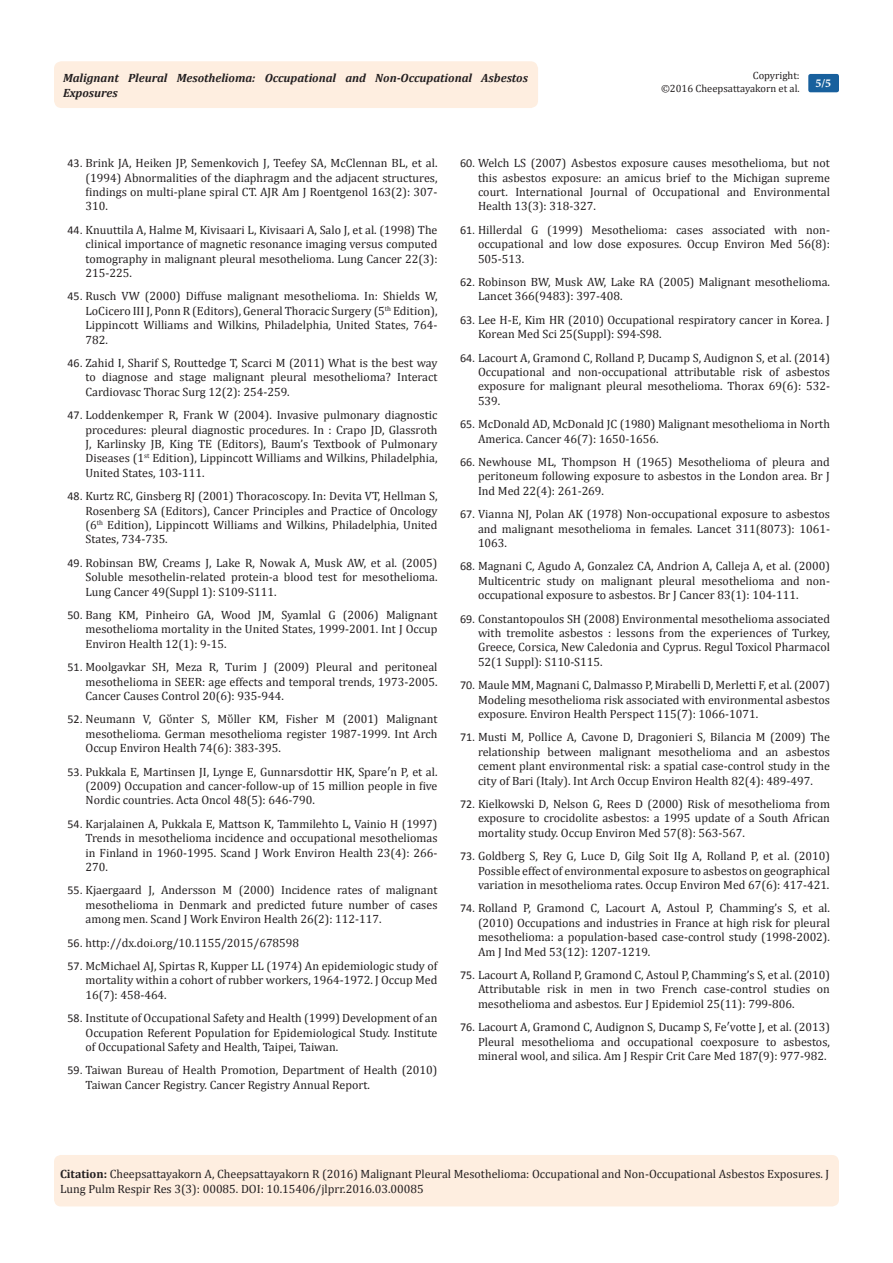
<style>
.page{position:relative;width:893px;height:1263px;background:#fff}
.page>*{position:absolute;margin:0;border:0;box-sizing:border-box;transform-origin:0 0}
.t1{font:12px/14.4px "Cambria";color:#231f20;text-align:justify}
.t2{font:italic 700 12px/14.4px "Cambria";color:#231f20}
.t3{font:700 12px "Minion Pro";color:#fff}
.t4{font:10.5px/12.6px "Cambria";color:#231f20;text-align:right}
.s1{font-family:"Calibri"}
.s2{font-weight:700}
</style>
<div class="page">
<div style="left:54px;top:61px;width:484px;height:47px;background:#feeee0;border-radius:8px"></div>
<div style="left:808px;top:74px;width:31px;height:18px;background:#18609d;border-radius:2px"></div>
<div style="left:54px;top:1155px;width:785px;height:51px;background:#feeee0;border-radius:7px"></div>
<p class="t4" style="left:661px;top:69px;width:140px">Copyright:<br>©2016 Cheepsattayakorn et al.</p>
<p class="t2" style="left:63px;top:70px;width:466px">Malignant Pleural Mesothelioma: Occupational and Non-Occupational Asbestos<br>Exposures</p>
<p class="t3" style="left:815px;top:75px;width:17px">5/5</p>
<p class="t1" style="left:86px;top:156px;width:353px;text-indent:-18px"><span class="s1">43.</span> Brink JA, Heiken JP, Semenkovich J, Teefey SA, McClennan BL, et al. (1994) Abnormalities of the diaphragm and the adjacent structures, findings on multi-plane spiral CT. AJR Am J Roentgenol 163(2): 307- 310.</p>
<p class="t1" style="left:86px;top:222px;width:353px;text-indent:-18px"><span class="s1">44.</span> Knuuttila A, Halme M, Kivisaari L, Kivisaari A, Salo J, et al. (1998) The clinical importance of magnetic resonance imaging versus computed tomography in malignant pleural mesothelioma. Lung Cancer 22(3):<br>215-225.</p>
<p class="t1" style="left:86px;top:289px;width:353px;text-indent:-18px"><span class="s1">45.</span> Rusch VW (2000) Diffuse malignant mesothelioma. In: Shields W, LoCicero III J, Ponn R (Editors), General Thoracic Surgery (5<sup>th</sup> Edition), Lippincott Williams and Wilkins, Philadelphia, United States, 764- 782.</p>
<p class="t1" style="left:86px;top:356px;width:353px;text-indent:-18px"><span class="s1">46.</span> Zahid I, Sharif S, Routtedge T, Scarci M (2011) What is the best way to diagnose and stage malignant pleural mesothelioma? Interact Cardiovasc Thorac Surg 12(2): 254-259.</p>
<p class="t1" style="left:86px;top:408px;width:353px;text-indent:-18px"><span class="s1">47.</span> Loddenkemper R, Frank W (2004). Invasive pulmonary diagnostic procedures: pleural diagnostic procedures. In : Crapo JD, Glassroth J, Karlinsky JB, King TE (Editors), Baum’s Textbook of Pulmonary Diseases (1<sup>st</sup> Edition), Lippincott Williams and Wilkins, Philadelphia, United States, 103-111.</p>
<p class="t1" style="left:86px;top:489px;width:353px;text-indent:-18px"><span class="s1">48.</span> Kurtz RC, Ginsberg RJ (2001) Thoracoscopy. In: Devita VT, Hellman S, Rosenberg SA (Editors), Cancer Principles and Practice of Oncology (6<sup>th</sup> Edition), Lippincott Williams and Wilkins, Philadelphia, United States, 734-735.</p>
<p class="t1" style="left:86px;top:555px;width:353px;text-indent:-18px"><span class="s1">49.</span> Robinsan BW, Creams J, Lake R, Nowak A, Musk AW, et al. (2005)<br>Soluble mesothelin-related protein-a blood test for mesothelioma.<br>Lung Cancer 49(Suppl 1): S109-S111.</p>
<p class="t1" style="left:86px;top:608px;width:353px;text-indent:-18px"><span class="s1">50.</span> Bang KM, Pinheiro GA, Wood JM, Syamlal G (2006) Malignant mesothelioma mortality in the United States, 1999-2001. Int J Occup Environ Health 12(1): 9-15.</p>
<p class="t1" style="left:86px;top:660px;width:353px;text-indent:-18px"><span class="s1">51.</span> Moolgavkar SH, Meza R, Turim J (2009) Pleural and peritoneal mesothelioma in SEER: age effects and temporal trends, 1973-2005.<br>Cancer Causes Control 20(6): 935-944.</p>
<p class="t1" style="left:86px;top:712px;width:353px;text-indent:-18px"><span class="s1">52.</span> Neumann V, Gὕnter S, Mὕller KM, Fisher M (2001) Malignant mesothelioma. German mesothelioma register 1987-1999. Int Arch Occup Environ Health 74(6): 383-395.</p>
<p class="t1" style="left:86px;top:764px;width:353px;text-indent:-18px"><span class="s1">53.</span> Pukkala E, Martinsen JI, Lynge E, Gunnarsdottir HK, Spare′n P, et al. (2009) Occupation and cancer-follow-up of 15 million people in five Nordic countries. Acta Oncol 48(5): 646-790.</p>
<p class="t1" style="left:86px;top:816px;width:353px;text-indent:-18px"><span class="s1">54.</span> Karjalainen A, Pukkala E, Mattson K, Tammilehto L, Vainio H (1997)<br>Trends in mesothelioma incidence and occupational mesotheliomas in Finland in 1960-1995. Scand J Work Environ Health 23(4): 266- 270.</p>
<p class="t1" style="left:86px;top:883px;width:353px;text-indent:-18px"><span class="s1">55.</span> Kjaergaard J, Andersson M (2000) Incidence rates of malignant mesothelioma in Denmark and predicted future number of cases among men. Scand J Work Environ Health 26(2): 112-117.</p>
<p class="t1" style="left:68px;top:935px;width:233px"><span class="s1">56.</span> http://dx.doi.org/10.1155/2015/678598</p>
<p class="t1" style="left:86px;top:959px;width:353px;text-indent:-18px"><span class="s1">57.</span> McMichael AJ, Spirtas R, Kupper LL (1974) An epidemiologic study of mortality within a cohort of rubber workers, 1964-1972. J Occup Med 16(7): 458-464.</p>
<p class="t1" style="left:86px;top:1011px;width:353px;text-indent:-18px"><span class="s1">58.</span> Institute of Occupational Safety and Health (1999) Development of an Occupation Referent Population for Epidemiological Study. Institute of Occupational Safety and Health, Taipei, Taiwan.</p>
<p class="t1" style="left:86px;top:1063px;width:353px;text-indent:-18px"><span class="s1">59.</span> Taiwan Bureau of Health Promotion, Department of Health (2010)<br>Taiwan Cancer Registry. Cancer Registry Annual Report.</p>
<p class="t1" style="left:478px;top:156px;width:353px;text-indent:-18px"><span class="s1">60.</span> Welch LS (2007) Asbestos exposure causes mesothelioma, but not this asbestos exposure: an amicus brief to the Michigan supreme court. International Journal of Occupational and Environmental Health 13(3): 318-327.</p>
<p class="t1" style="left:478px;top:222px;width:353px;text-indent:-18px"><span class="s1">61.</span> Hillerdal G (1999) Mesothelioma: cases associated with non&shy;occupational and low dose exposures. Occup Environ Med 56(8):<br>505-513.</p>
<p class="t1" style="left:478px;top:275px;width:353px;text-indent:-18px"><span class="s1">62.</span> Robinson BW, Musk AW, Lake RA (2005) Malignant mesothelioma.<br>Lancet 366(9483): 397-408.</p>
<p class="t1" style="left:478px;top:312px;width:353px;text-indent:-18px"><span class="s1">63.</span> Lee H-E, Kim HR (2010) Occupational respiratory cancer in Korea. J<br>Korean Med Sci 25(Suppl): S94-S98.</p>
<p class="t1" style="left:478px;top:350px;width:353px;text-indent:-18px"><span class="s1">64.</span> Lacourt A, Gramond C, Rolland P, Ducamp S, Audignon S, et al. (2014)<br>Occupational and non-occupational attributable risk of asbestos exposure for malignant pleural mesothelioma. Thorax 69(6): 532- 539.</p>
<p class="t1" style="left:478px;top:417px;width:353px;text-indent:-18px"><span class="s1">65.</span> McDonald AD, McDonald JC (1980) Malignant mesothelioma in North<br>America. Cancer 46(7): 1650-1656.</p>
<p class="t1" style="left:478px;top:455px;width:353px;text-indent:-18px"><span class="s1">66.</span> Newhouse ML, Thompson H (1965) Mesothelioma of pleura and peritoneum following exposure to asbestos in the London area. Br J Ind Med 22(4): 261-269.</p>
<p class="t1" style="left:478px;top:507px;width:353px;text-indent:-18px"><span class="s1">67.</span> Vianna NJ, Polan AK (1978) Non-occupational exposure to asbestos and malignant mesothelioma in females. Lancet 311(8073): 1061- 1063.</p>
<p class="t1" style="left:478px;top:559px;width:353px;text-indent:-18px"><span class="s1">68.</span> Magnani C, Agudo A, Gonzalez CA, Andrion A, Calleja A, et al. (2000)<br>Multicentric study on malignant pleural mesothelioma and non&shy;occupational exposure to asbestos. Br J Cancer 83(1): 104-111.</p>
<p class="t1" style="left:478px;top:611px;width:353px;text-indent:-18px"><span class="s1">69.</span> Constantopoulos SH (2008) Environmental mesothelioma associated with tremolite asbestos : lessons from the experiences of Turkey, Greece, Corsica, New Caledonia and Cyprus. Regul Toxicol Pharmacol 52(1 Suppl): S110-S115.</p>
<p class="t1" style="left:478px;top:678px;width:353px;text-indent:-18px"><span class="s1">70.</span> Maule MM, Magnani C, Dalmasso P, Mirabelli D, Merletti F, et al. (2007)<br>Modeling mesothelioma risk associated with environmental asbestos exposure. Environ Health Perspect 115(7): 1066-1071.</p>
<p class="t1" style="left:478px;top:730px;width:353px;text-indent:-18px"><span class="s1">71.</span> Musti M, Pollice A, Cavone D, Dragonieri S, Bilancia M (2009) The relationship between malignant mesothelioma and an asbestos cement plant environmental risk: a spatial case-control study in the city of Bari (Italy). Int Arch Occup Environ Health 82(4): 489-497.</p>
<p class="t1" style="left:478px;top:797px;width:353px;text-indent:-18px"><span class="s1">72.</span> Kielkowski D, Nelson G, Rees D (2000) Risk of mesothelioma from exposure to crocidolite asbestos: a 1995 update of a South African mortality study. Occup Environ Med 57(8): 563-567.</p>
<p class="t1" style="left:478px;top:849px;width:353px;text-indent:-18px"><span class="s1">73.</span> Goldberg S, Rey G, Luce D, Gilg Soit IIg A, Rolland P, et al. (2010)<br>Possible effect of environmental exposure to asbestos on geographical variation in mesothelioma rates. Occup Environ Med 67(6): 417-421.</p>
<p class="t1" style="left:478px;top:901px;width:353px;text-indent:-18px"><span class="s1">74.</span> Rolland P, Gramond C, Lacourt A, Astoul P, Chamming’s S, et al. (2010) Occupations and industries in France at high risk for pleural mesothelioma: a population-based case-control study (1998-2002).<br>Am J Ind Med 53(12): 1207-1219.</p>
<p class="t1" style="left:478px;top:968px;width:353px;text-indent:-18px"><span class="s1">75.</span> Lacourt A, Rolland P, Gramond C, Astoul P, Chamming’s S, et al. (2010)<br>Attributable risk in men in two French case-control studies on mesothelioma and asbestos. Eur J Epidemiol 25(11): 799-806.</p>
<p class="t1" style="left:478px;top:1020px;width:353px;text-indent:-18px"><span class="s1">76.</span> Lacourt A, Gramond C, Audignon S, Ducamp S, Fe′votte J, et al. (2013)<br>Pleural mesothelioma and occupational coexposure to asbestos, mineral wool, and silica. Am J Respir Crit Care Med 187(9): 977-982.</p>
<p class="t1" style="left:60px;top:1167px;width:771px"><span class="s2">Citation:</span> Cheepsattayakorn A, Cheepsattayakorn R (2016) Malignant Pleural Mesothelioma: Occupational and Non-Occupational Asbestos Exposures. J<br>Lung Pulm Respir Res 3(3): 00085. DOI: 10.15406/jlprr.2016.03.00085</p>
</div>
